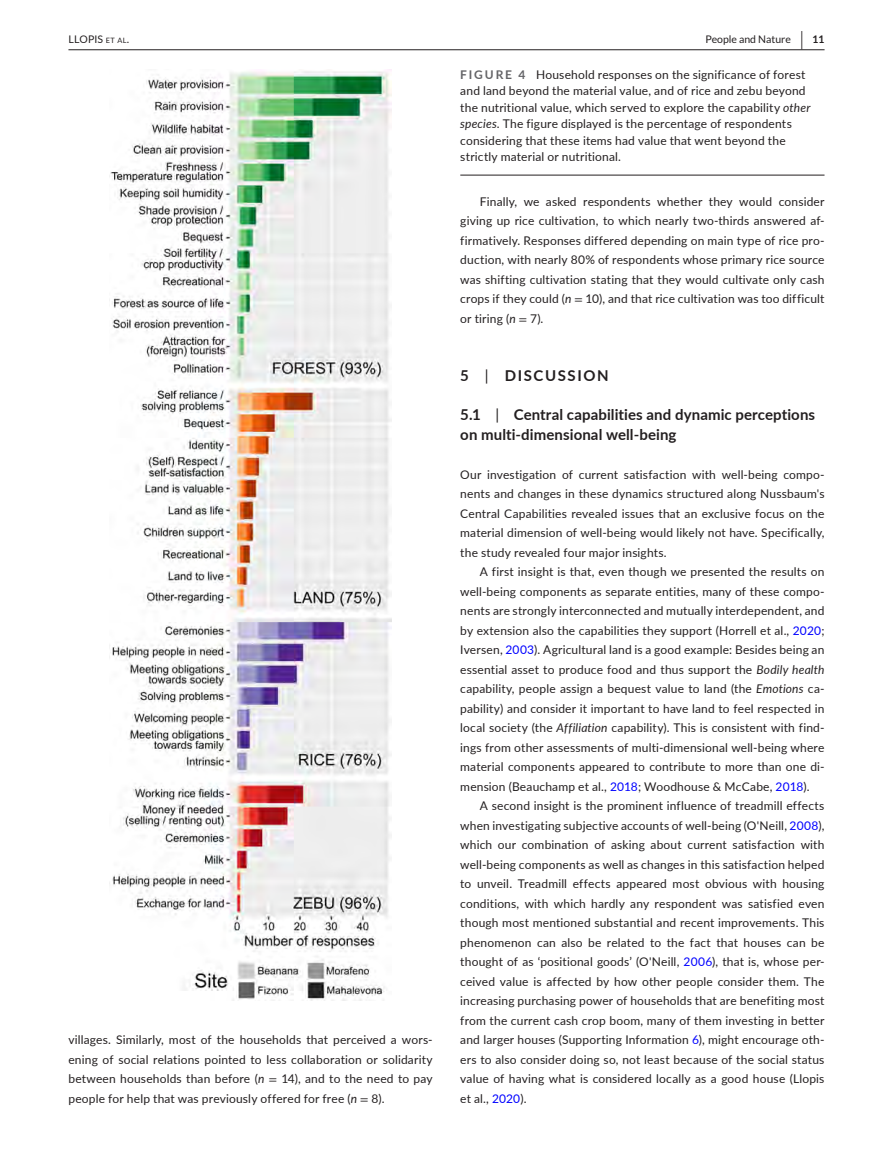
<style>
.page{position:relative;width:893px;height:1174px;background:#fff}
.page>*{position:absolute;margin:0;border:0;box-sizing:border-box;transform-origin:0 0}
.t1{font:700 15px/19.5px "Lato";letter-spacing:.01em;color:#231f20}
.t2{font:700 15px "Lato";letter-spacing:.11em;color:#231f20}
.t3{font:12px/19.5px "Lato";letter-spacing:.015em;color:#231f20;text-align:justify}
.t4{font:10.5px "Lato";color:#231f20}
.t5{font:700 10.5px "Lato";color:#231f20}
.s1{font-size:7.35px}
.s2{font-style:inherit}
.s3{font-size:19.5px}
.s4{font-weight:700;color:#636366}
.s5{font-style:italic}
.s6{font-family:"STIX"}
.s7{font-weight:400}
.s8{color:#00f}
</style>
<div class="page">
<hr style="left:68px;top:49px;width:756px;height:1px;background:#231f20">
<hr style="left:460px;top:175px;width:364px;height:1px;background:#231f20">
<img style="left:110px;top:69px;width:281px;height:931px">
<p class="t4" style="left:68px;top:31px;width:62px">LLOPIS <span class="s1">et al</span><span class="s2">.</span></p>
<p class="t4" style="left:705px;top:33px;width:87px">People and Nature</p>
<p class="t5" style="left:801px;top:31px;width:25px"><span class="s3">|</span> 11</p>
<p class="t3" style="left:460px;top:66px;width:352px;line-height:16.5px;text-align:left"><span class="s4">FIGURE 4</span> Household responses on the significance of forest and land beyond the material value, and of rice and zebu beyond the nutritional value, which served to explore the capability <span class="s5">other species</span>. The figure displayed is the percentage of respondents considering that these items had value that went beyond the strictly material or nutritional.</p>
<p class="t3" style="left:68px;top:1029px;width:366px">villages. Similarly, most of the households that perceived a wors&shy;ening of social relations pointed to less collaboration or solidarity between households than before (<span class="s5">n</span> <span class="s6">=</span> 14), and to the need to pay people for help that was previously offered for free (<span class="s5">n</span> <span class="s6">=</span> 8).</p>
<p class="t3" style="left:460px;top:191px;width:366px;text-indent:20px">Finally, we asked respondents whether they would consider giving up rice cultivation, to which nearly two-thirds answered af&shy;firmatively. Responses differed depending on main type of rice pro&shy;duction, with nearly 80% of respondents whose primary rice source was shifting cultivation stating that they would cultivate only cash crops if they could (<span class="s5">n</span> <span class="s6">=</span> 10), and that rice cultivation was too difficult or tiring (<span class="s5">n</span> <span class="s6">=</span> 7).</p>
<p class="t2" style="left:460px;top:365px;width:150px">5 <span class="s7">|</span> DISCUSSION</p>
<p class="t1" style="left:460px;top:404px;width:356px">5.1 <span class="s7">|</span> Central capabilities and dynamic perceptions on multi-dimensional well-being</p>
<p class="t3" style="left:460px;top:464px;width:366px">Our investigation of current satisfaction with well-being compo&shy;nents and changes in these dynamics structured along Nussbaum's Central Capabilities revealed issues that an exclusive focus on the material dimension of well-being would likely not have. Specifically, the study revealed four major insights.</p>
<p class="t3" style="left:460px;top:561px;width:366px;text-indent:20px">A first insight is that, even though we presented the results on well-being components as separate entities, many of these compo&shy;nents are strongly interconnected and mutually interdependent, and by extension also the capabilities they support (Horrell et al., <span class="s8">2020</span>; Iversen, <span class="s8">2003</span>). Agricultural land is a good example: Besides being an essential asset to produce food and thus support the <span class="s5">Bodily health </span>capability, people assign a bequest value to land (the <span class="s5">Emotions</span> ca&shy;pability) and consider it important to have land to feel respected in local society (the <span class="s5">Affiliation</span> capability). This is consistent with find&shy;ings from other assessments of multi-dimensional well-being where material components appeared to contribute to more than one di&shy;mension (Beauchamp et al., <span class="s8">2018</span>; Woodhouse &amp; McCabe, <span class="s8">2018</span>).</p>
<p class="t3" style="left:460px;top:795px;width:366px;text-indent:20px">A second insight is the prominent influence of treadmill effects when investigating subjective accounts of well-being (O'Neill, <span class="s8">2008</span>), which our combination of asking about current satisfaction with well-being components as well as changes in this satisfaction helped to unveil. Treadmill effects appeared most obvious with housing conditions, with which hardly any respondent was satisfied even though most mentioned substantial and recent improvements. This phenomenon can also be related to the fact that houses can be thought of as ‘positional goods’ (O'Neill, <span class="s8">2006</span>), that is, whose per&shy;ceived value is affected by how other people consider them. The increasing purchasing power of households that are benefiting most from the current cash crop boom, many of them investing in better and larger houses (Supporting Information <span class="s8">6</span>), might encourage oth&shy;ers to also consider doing so, not least because of the social status value of having what is considered locally as a good house (Llopis et al., <span class="s8">2020</span>).</p>
</div>
